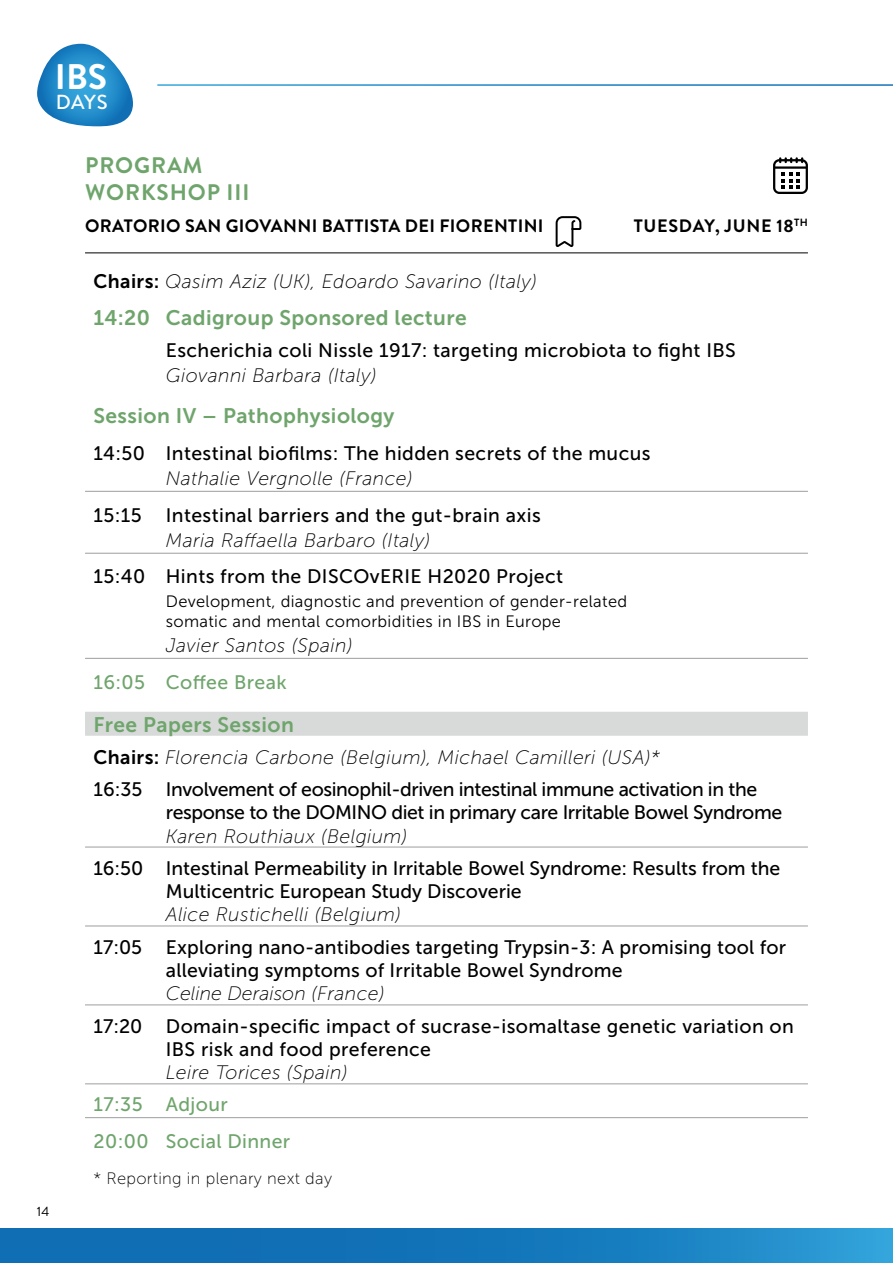
<style>
.page{position:relative;width:893px;height:1263px;background:#fff}
.page>*{position:absolute;margin:0;border:0;box-sizing:border-box;transform-origin:0 0}
.t1{font:700 35.55px "Brandon Grotesque";color:#fff}
.t2{font:700 22.5px/27px "Brandon Grotesque";letter-spacing:.04em;color:#6fa56c}
.t3{font:21px "Museo Sans 700";letter-spacing:.02em;color:#6fa56c}
.t4{font:500 20.25px "Brandon Grotesque";color:#fff}
.t5{font:19.5px/23.4px "Museo Sans 500";letter-spacing:.01em;color:#000}
.t6{font:italic 19.5px "Museo Sans 100";letter-spacing:.02em;color:#000}
.t7{font:19.5px/23.4px "Museo Sans 500";letter-spacing:-.02em;color:#000}
.t8{font:19.5px/36.5px "Museo Sans 500";letter-spacing:.02em;color:#6fa56c}
.t9{font:italic 19.5px "Museo Sans 100";color:#000}
.t10{font:700 18px "Brandon Grotesque";letter-spacing:.02em;color:#000}
.t11{font:700 18px "Brandon Grotesque";letter-spacing:.04em;color:#000}
.t12{font:16.5px/19.8px "Museo Sans 300";letter-spacing:.02em;color:#000}
.t13{font:16.5px "Museo Sans 100";letter-spacing:.02em;color:#000}
.t14{font:13.5px "Brandon Grotesque";color:#000}
.s1{font-family:"Museo Sans 700";font-style:normal}
</style>
<div class="page">
<svg style="left:0;top:1229px;width:893px;height:34px"></svg>
<svg style="left:37px;top:44px;width:96px;height:82px"></svg>
<svg style="left:773px;top:157px;width:35px;height:37px"></svg>
<hr style="left:85px;top:252px;width:723px;height:1px;background:#000">
<hr style="left:85px;top:491px;width:723px;height:1px;background:#9d9e9e">
<hr style="left:85px;top:553px;width:723px;height:1px;background:#9d9e9e">
<hr style="left:85px;top:658px;width:723px;height:1px;background:#9d9e9e">
<div style="left:85px;top:712px;width:723px;height:24px;background:#d8dada"></div>
<hr style="left:85px;top:847px;width:723px;height:1px;background:#9d9e9e">
<hr style="left:85px;top:926px;width:723px;height:1px;background:#9d9e9e">
<hr style="left:85px;top:1005px;width:723px;height:1px;background:#9d9e9e">
<hr style="left:85px;top:1083px;width:723px;height:1px;background:#9d9e9e">
<hr style="left:85px;top:1117px;width:723px;height:1px;background:#9d9e9e">
<svg style="left:555px;top:216px;width:27px;height:31px"></svg>
<h1 class="t1" style="left:55px;top:52px;width:54px">IBS</h1>
<p class="t4" style="left:56px;top:88px;width:53px">DAYS</p>
<p class="t14" style="left:37px;top:1202px;width:14px">14</p>
<p class="t2" style="left:85px;top:152px;width:166px">PROGRAM<br>WORKSHOP III</p>
<p class="t10" style="left:85px;top:213px;width:460px">ORATORIO SAN GIOVANNI BATTISTA DEI FIORENTINI</p>
<p class="t11" style="left:634px;top:213px;width:175px">TUESDAY, JUNE 18<sup>TH</sup></p>
<p class="t6" style="left:94px;top:271px;width:445px"><span class="s1">Chairs:</span> Qasim Aziz (UK), Edoardo Savarino (Italy)</p>
<p class="t3" style="left:94px;top:306px;width:375px">14:20 Cadigroup Sponsored lecture</p>
<p class="t5" style="left:166px;top:339px;width:571px">Escherichia coli Nissle 1917: targeting microbiota to fight IBS</p>
<p class="t6" style="left:166px;top:365px;width:212px">Giovanni Barbara (Italy)</p>
<p class="t3" style="left:94px;top:404px;width:302px">Session IV – Pathophysiology</p>
<p class="t5" style="left:94px;top:441px;width:558px">14:50 Intestinal biofilms: The hidden secrets of the mucus</p>
<p class="t6" style="left:166px;top:468px;width:248px">Nathalie Vergnolle (France)</p>
<p class="t5" style="left:94px;top:503px;width:449px">15:15 Intestinal barriers and the gut-brain axis</p>
<p class="t6" style="left:166px;top:530px;width:266px">Maria Raffaella Barbaro (Italy)</p>
<p class="t5" style="left:94px;top:565px;width:471px">15:40 Hints from the DISCOvERIE H2020 Project</p>
<p class="t12" style="left:166px;top:591px;width:463px">Development, diagnostic and prevention of gender-related somatic and mental comorbidities in IBS in Europe</p>
<p class="t6" style="left:166px;top:635px;width:188px">Javier Santos (Spain)</p>
<p class="t8" style="left:94px;top:664px;width:195px">16:05 Coffee Break</p>
<p class="t3" style="left:94px;top:712px;width:202px">Free Papers Session</p>
<p class="t6" style="left:94px;top:746px;width:568px"><span class="s1">Chairs:</span> Florencia Carbone (Belgium), Michael Camilleri (USA)*</p>
<p class="t7" style="left:166px;top:777px;width:618px;text-indent:-72px">16:35 Involvement of eosinophil-driven intestinal immune activation in the response to the DOMINO diet in primary care Irritable Bowel Syndrome</p>
<p class="t6" style="left:166px;top:825px;width:243px">Karen Routhiaux (Belgium)</p>
<p class="t5" style="left:166px;top:856px;width:616px;text-indent:-72px">16:50 Intestinal Permeability in Irritable Bowel Syndrome: Results from the<br>Multicentric European Study Discoverie</p>
<p class="t6" style="left:166px;top:904px;width:237px">Alice Rustichelli (Belgium)</p>
<p class="t5" style="left:166px;top:935px;width:622px;text-indent:-72px">17:05 Exploring nano-antibodies targeting Trypsin-3: A promising tool for alleviating symptoms of Irritable Bowel Syndrome</p>
<p class="t9" style="left:166px;top:983px;width:220px">Celine Deraison (France)</p>
<p class="t5" style="left:166px;top:1014px;width:629px;text-indent:-72px">17:20 Domain-specific impact of sucrase-isomaltase genetic variation on<br>IBS risk and food preference</p>
<p class="t6" style="left:166px;top:1062px;width:183px">Leire Torices (Spain)</p>
<p class="t8" style="left:94px;top:1086px;width:198px">17:35 Adjour<br>20:00 Social Dinner</p>
<p class="t13" style="left:94px;top:1170px;width:240px">* Reporting in plenary next day</p>
</div>
